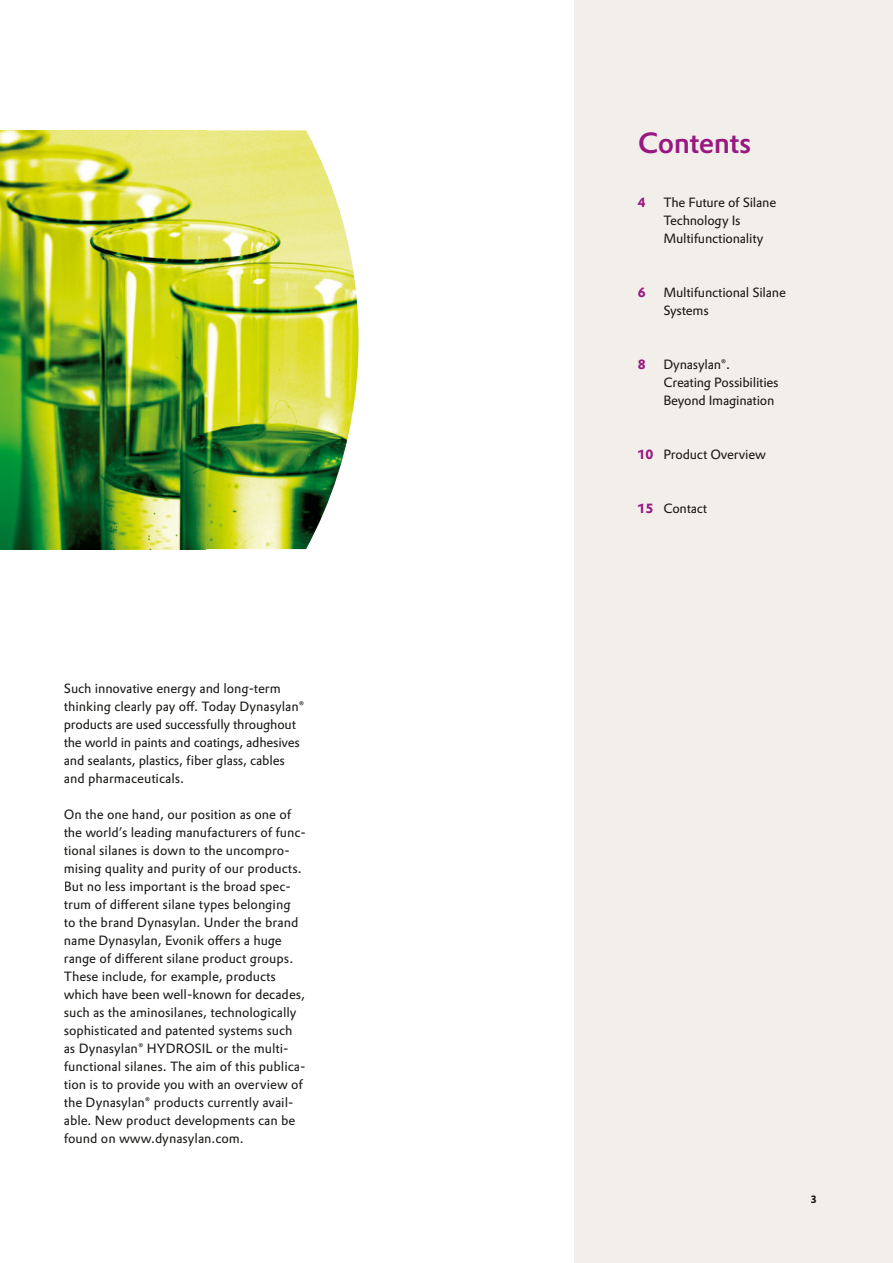
<style>
.page{position:relative;width:893px;height:1263px;background:#fff}
.page>*{position:absolute;margin:0;border:0;box-sizing:border-box;transform-origin:0 0}
.t1{font:500 28.65px "Evonik Prokyon";letter-spacing:-.02em;color:#981881}
.t2{font:13.2px/18px "Evonik Prokyon";color:#1a1a18}
.t3{font:13.2px/18px "Evonik Prokyon";letter-spacing:-.015em;color:#1a1917}
.t4{font:700 13.2px "Evonik Prokyon";color:#981881}
.t5{font:700 10.5px "Evonik Prokyon";color:#1a1917}
.s1{font-weight:700;color:#981881}
</style>
<div class="page">
<img style="left:1px;top:131px;width:204px;height:418px">
<img style="left:205px;top:131px;width:153px;height:261px">
<img style="left:205px;top:392px;width:150px;height:157px">
<div style="left:574px;top:0;width:319px;height:1263px;background:#f2eee9"></div>
<hr style="left:0;top:130px;width:1px;height:419px;background:#f2eee9">
<p class="t2" style="left:64px;top:679px;width:242px">Such innovative energy and long-term thinking clearly pay off. Today Dynasylan® products are used successfully throughout the world in paints and coatings, adhesives and sealants, plastics, fiber glass, cables and pharmaceuticals.</p>
<p class="t2" style="left:64px;top:805px;width:244px">On the one hand, our position as one of the world’s leading manufacturers of func&shy;tional silanes is down to the uncompro&shy;mising quality and purity of our products.<br>But no less important is the broad spec&shy;trum of different silane types belonging<br>to the brand Dynasylan. Under the brand name Dynasylan, Evonik offers a huge range of different silane product groups.<br>These include, for example, products which have been well-known for decades, such as the aminosilanes, technologically sophisticated and patented systems such as Dynasylan® HYDROSIL or the multi&shy;functional silanes. The aim of this publica&shy;tion is to provide you with an overview of the Dynasylan® products currently avail&shy;able. New product developments can be found on www.dynasylan.com.</p>
<h1 class="t1" style="left:638px;top:120px;width:115px">Contents</h1>
<p class="t4" style="left:638px;top:192px;width:9px">4</p>
<p class="t3" style="left:663px;top:193px;width:114px">The Future of Silane<br>Technology Is<br>Multifunctionality</p>
<p class="t4" style="left:638px;top:282px;width:9px">6</p>
<p class="t3" style="left:663px;top:283px;width:124px">Multifunctional Silane<br>Systems</p>
<p class="t4" style="left:638px;top:354px;width:9px">8</p>
<p class="t3" style="left:663px;top:355px;width:117px">Dynasylan®.<br>Creating Possibilities<br>Beyond Imagination</p>
<p class="t3" style="left:638px;top:445px;width:130px"><span class="s1">10</span> Product Overview</p>
<p class="t3" style="left:638px;top:499px;width:71px"><span class="s1">15</span> Contact</p>
<p class="t5" style="left:811px;top:1190px;width:8px">3</p>
</div>
